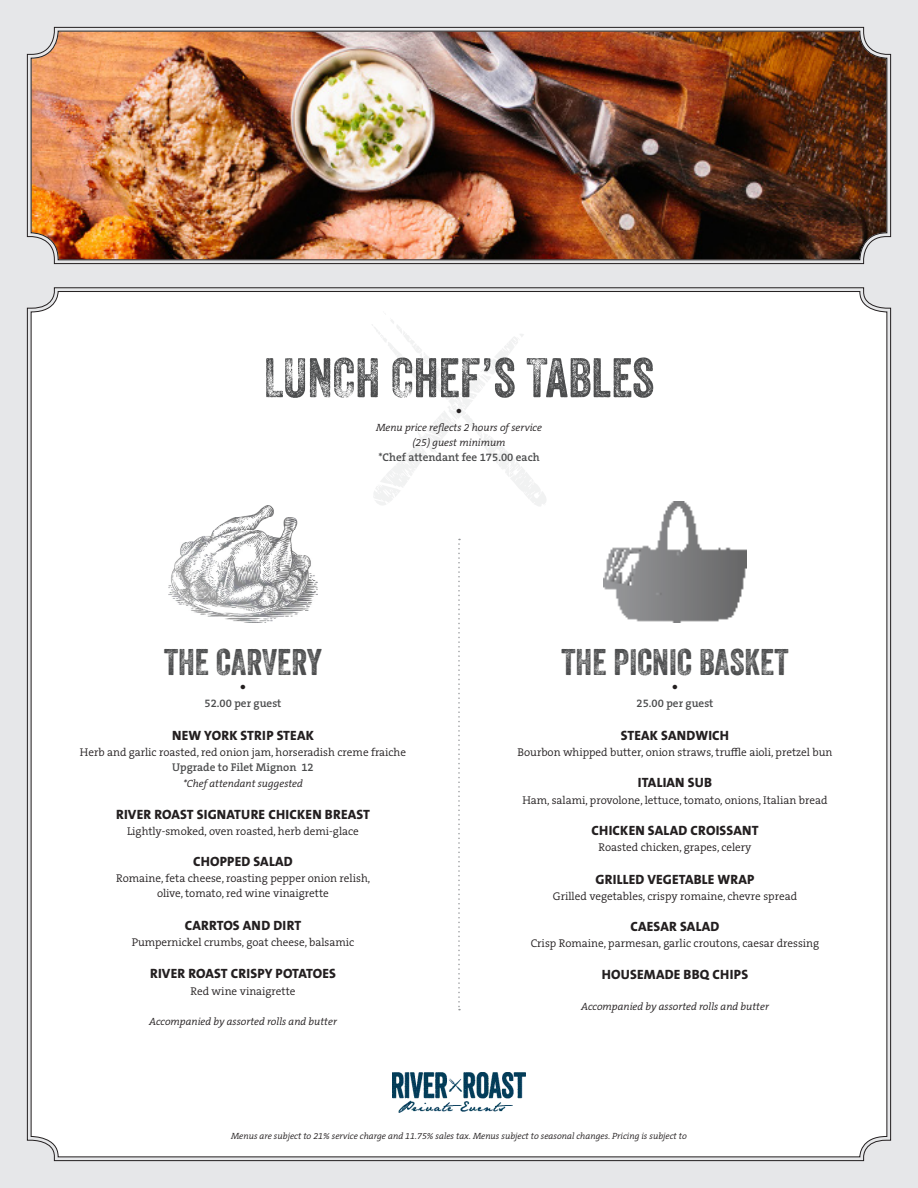
<style>
.page{position:relative;width:918px;height:1188px;background:#e6e7e9}
.page>*{position:absolute;margin:0;border:0;box-sizing:border-box;transform-origin:0 0}
.Item_Name{font:54px "Veneer Three";color:#4b4c4d}
.t1{font:36px "Veneer Two";color:#4b4c4d}
.Item_Name-2{font:800 13.5px "The Sans B W8";letter-spacing:.015em;color:#231f20}
.Item_Name-3{font:300 11.25px/15px "The Serif B W4";color:#231f20;text-align:center}
.Item_Name-4{font:600 11.25px "The Serif B W6";color:#4b4c4d}
.t2{font:italic 300 10.5px "The Serif B W4";color:#231f20}
.t3{font:italic 300 9px "The Serif B W4";color:#231f20}
</style>
<div class="page">
<div style="left:30px;top:291px;width:858px;height:867px;background:#fff"></div>
<img style="left:393px;top:1072px;width:132px;height:41px">
<svg style="left:369px;top:310px;width:180px;height:198px;background:#fdfdfd"></svg>
<svg style="left:458px;top:539px;width:2px;height:471px"></svg>
<img style="left:168px;top:505px;width:150px;height:118px">
<svg style="left:27px;top:27px;width:864px;height:237px"></svg>
<img style="left:30px;top:30px;width:858px;height:231px">
<img style="left:604px;top:501px;width:142px;height:122px">
<p class="Item_Name" style="left:264px;top:345px;width:392px">LUNCH CHEF’S TABLES</p>
<p class="Item_Name-2" style="left:456px;top:402px;width:7px">•</p>
<p class="t2" style="left:376px;top:421px;width:167px">Menu price reflects 2 hours of service</p>
<p class="t2" style="left:412px;top:436px;width:95px">(25) guest minimum</p>
<p class="Item_Name-4" style="left:378px;top:450px;width:163px">*Chef attendant fee 175.00 each</p>
<p class="t1" style="left:164px;top:640px;width:159px">THE CARVERY</p>
<p class="Item_Name-2" style="left:240px;top:678px;width:7px">•</p>
<p class="Item_Name-4" style="left:204px;top:696px;width:79px">52.00 per guest</p>
<p class="Item_Name-2" style="left:172px;top:727px;width:143px">NEW YORK STRIP STEAK</p>
<p class="Item_Name-3" style="left:80px;top:745px;width:328px">Herb and garlic roasted, red onion jam, horseradish creme fraiche</p>
<p class="Item_Name-4" style="left:172px;top:760px;width:143px">Upgrade to Filet Mignon 12</p>
<p class="t2" style="left:183px;top:777px;width:121px">*Chef attendant suggested</p>
<p class="Item_Name-2" style="left:116px;top:805px;width:255px">RIVER ROAST SIGNATURE CHICKEN BREAST</p>
<p class="Item_Name-3" style="left:127px;top:823px;width:233px">Lightly-smoked, oven roasted, herb demi-glace</p>
<p class="Item_Name-2" style="left:193px;top:853px;width:101px">CHOPPED SALAD</p>
<p class="Item_Name-3" style="left:116px;top:871px;width:256px">Romaine, feta cheese, roasting pepper onion relish, olive, tomato, red wine vinaigrette</p>
<p class="Item_Name-2" style="left:185px;top:917px;width:118px">CARRTOS AND DIRT</p>
<p class="Item_Name-3" style="left:132px;top:935px;width:224px">Pumpernickel crumbs, goat cheese, balsamic</p>
<p class="Item_Name-2" style="left:150px;top:965px;width:187px">RIVER ROAST CRISPY POTATOES</p>
<p class="Item_Name-3" style="left:190px;top:983px;width:107px">Red wine vinaigrette</p>
<p class="t2" style="left:149px;top:1014px;width:189px">Accompanied by assorted rolls and butter</p>
<p class="t1" style="left:562px;top:640px;width:228px">THE PICNIC BASKET</p>
<p class="Item_Name-2" style="left:672px;top:678px;width:7px">•</p>
<p class="Item_Name-4" style="left:636px;top:696px;width:79px">25.00 per guest</p>
<p class="Item_Name-2" style="left:621px;top:727px;width:110px">STEAK SANDWICH</p>
<p class="Item_Name-3" style="left:517px;top:745px;width:317px">Bourbon whipped butter, onion straws, truffle aioli, pretzel bun</p>
<p class="Item_Name-2" style="left:638px;top:774px;width:76px">ITALIAN SUB</p>
<p class="Item_Name-3" style="left:522px;top:792px;width:307px">Ham, salami, provolone, lettuce, tomato, onions, Italian bread</p>
<p class="Item_Name-2" style="left:591px;top:822px;width:169px">CHICKEN SALAD CROISSANT</p>
<p class="Item_Name-3" style="left:598px;top:840px;width:155px">Roasted chicken, grapes, celery</p>
<p class="Item_Name-2" style="left:596px;top:871px;width:160px">GRILLED VEGETABLE WRAP</p>
<p class="Item_Name-3" style="left:553px;top:889px;width:246px">Grilled vegetables, crispy romaine, chevre spread</p>
<p class="Item_Name-2" style="left:631px;top:918px;width:90px">CAESAR SALAD</p>
<p class="Item_Name-3" style="left:531px;top:936px;width:290px">Crisp Romaine, parmesan, garlic croutons, caesar dressing</p>
<p class="Item_Name-2" style="left:602px;top:966px;width:148px">HOUSEMADE BBQ CHIPS</p>
<p class="t2" style="left:581px;top:1000px;width:189px">Accompanied by assorted rolls and butter</p>
<p class="t3" style="left:231px;top:1130px;width:457px">Menus are subject to 21% service charge and 11.75% sales tax. Menus subject to seasonal changes. Pricing is subject to</p>
</div>
